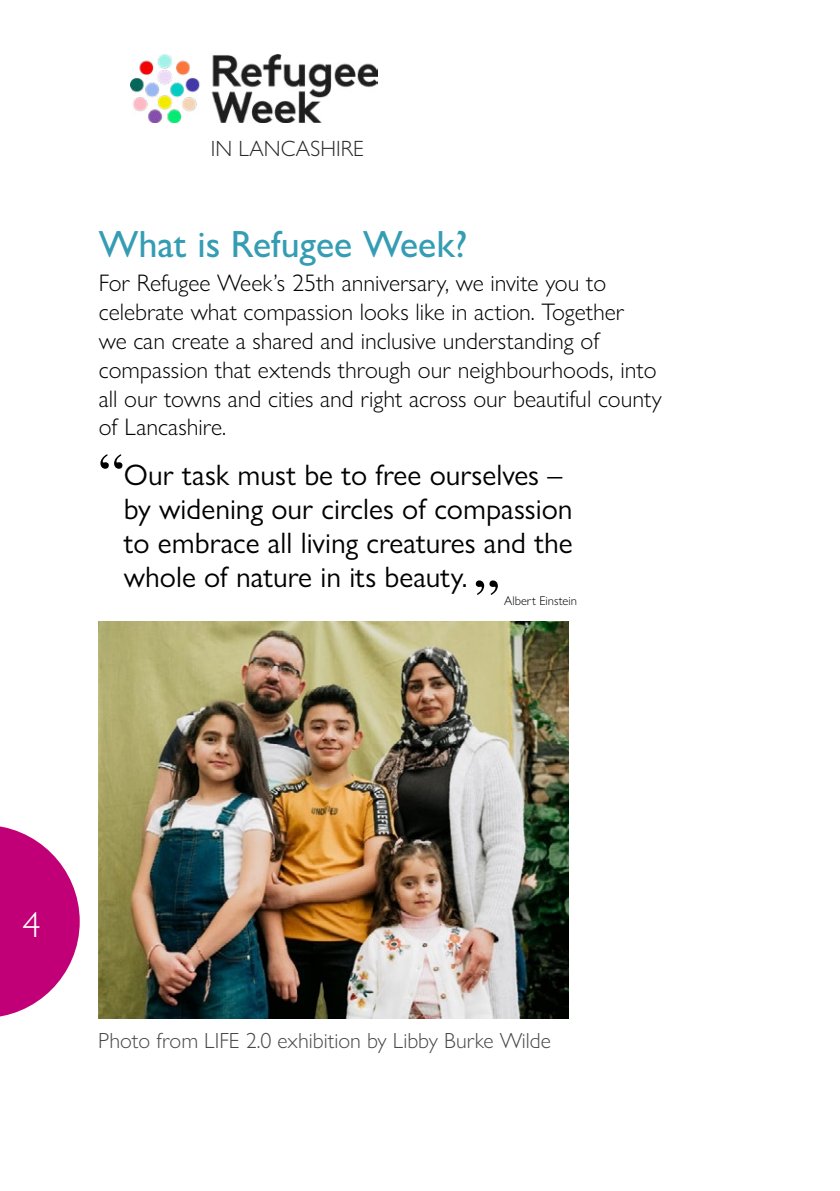
<style>
.page{position:relative;width:840px;height:1191px;background:#fff}
.page>*{position:absolute;margin:0;border:0;box-sizing:border-box;transform-origin:0 0}
.t1{font:59.6px "Times";color:#000}
.t2{font:500 38px "Gill Sans Nova";color:#349db3}
.t3{font:300 36px "Gill Sans Nova";color:#fff}
.t4{font:29.6px/34px "Gill Sans Nova";color:#000}
.t5{font:300 24px/28.8px "Gill Sans Nova";color:#000}
.t6{font:300 22.2px "Gill Sans Nova";color:#292929}
.t7{font:300 22px "Gill Sans Nova";color:#484848}
.t8{font:300 12.8px "Gill Sans Nova";color:#000}
</style>
<div class="page">
<svg style="left:0;top:826px;width:80px;height:191px"></svg>
<img style="left:98px;top:621px;width:470px;height:397px">
<img style="left:130px;top:54px;width:247px;height:68px">
<p class="t6" style="left:211px;top:135px;width:154px">IN LANCASHIRE</p>
<h2 class="t2" style="left:99px;top:221px;width:370px">What is Refugee Week?</h2>
<p class="t5" style="left:99px;top:268px;width:564px">For Refugee Week’s 25th anniversary, we invite you to celebrate what compassion looks like in action. Together<br>we can create a shared and inclusive understanding of compassion that extends through our neighbourhoods, into all our towns and cities and right across our beautiful county of Lancashire.</p>
<p class="t4" style="left:124px;top:457px;width:450px">Our task must be to free ourselves – by widening our circles of compassion to embrace all living creatures and the whole of nature in its beauty.</p>
<p class="t8" style="left:504px;top:593px;width:74px">Albert Einstein</p>
<h1 class="t1" style="left:99px;top:418px;width:28px">“</h1>
<h1 class="t1" style="left:499px;top:630px;width:28px;rotate:-180deg">“</h1>
<h3 class="t3" style="left:22px;top:902px;width:19px">4</h3>
<p class="t7" style="left:98px;top:1027px;width:454px">Photo from LIFE 2.0 exhibition by Libby Burke Wilde</p>
</div>
